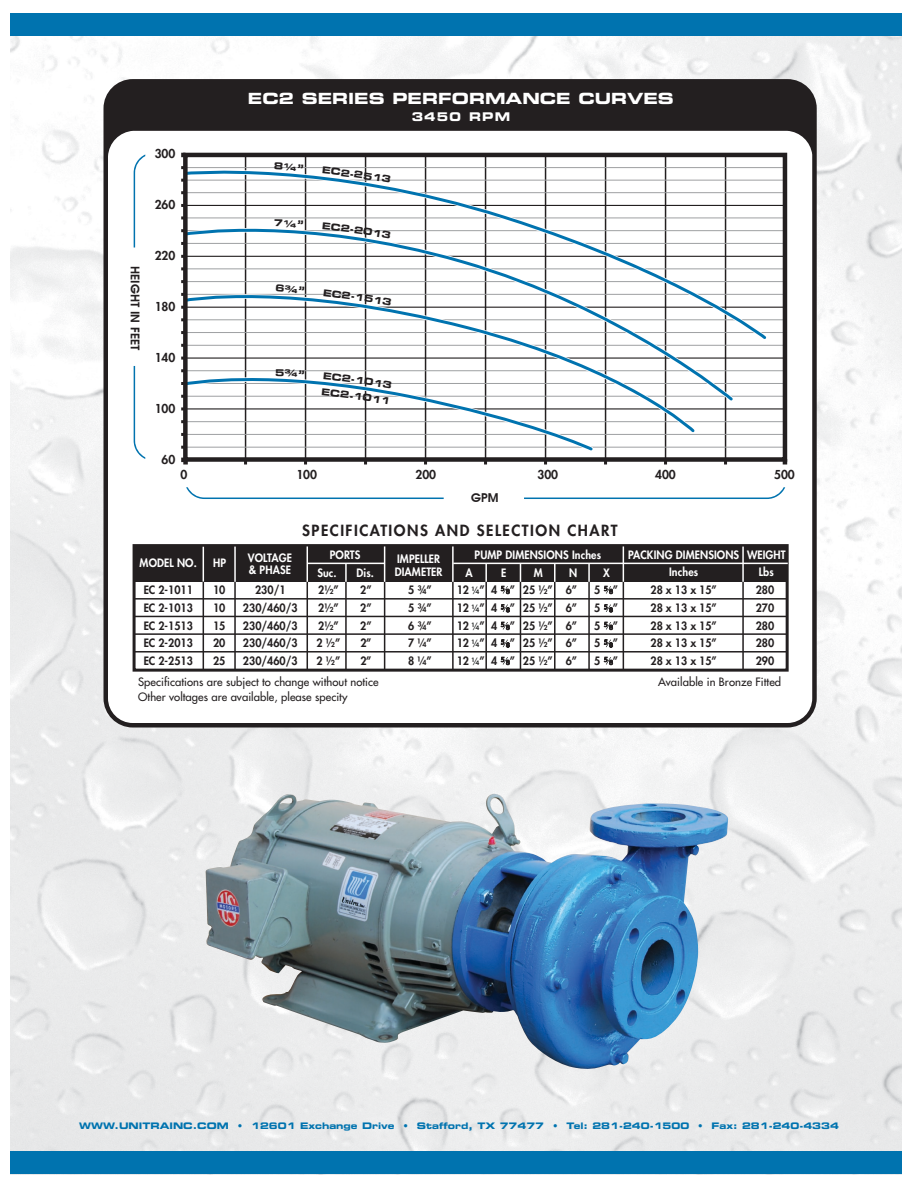
<style>
.page{position:relative;width:918px;height:1188px;background:#fff}
.page>*{position:absolute;margin:0;border:0;box-sizing:border-box;transform-origin:0 0}
.t1{font:15.45px "Eurostile Bold Extended Two";color:#fff}
.t2{font:800 15px "Futura";letter-spacing:.1em;color:#231f20}
.t3{font:800 12px "Futura";color:#231f20}
.t4{font:12px "Eurostile Bold Extended Two";letter-spacing:.1em;color:#fff}
.t5{font:700 12px "Advance";color:#231f20}
.t6{font:700 11.85px "Advance";color:#231f20}
.t7{font:800 11.25px/17.5px "Futura";color:#231f20;text-align:justify;scale:.95 1}
.t8{font:800 11.25px/17.5px "Futura";letter-spacing:.01em;color:#fff;text-align:center;scale:.95 1}
.t9{font:11.25px/15px "Futura";letter-spacing:.005em;color:#231f20}
.t10{font:9px "Eurostile Bold Extended Two";color:#0073af}
.s1{font-family:"Myriad";font-weight:400;color:#030505}
</style>
<div class="page">
<img style="left:10px;top:14px;width:891px;height:1160px">
<div style="left:11px;top:1152px;width:890px;height:22px;background:#0073af"></div>
<div style="left:11px;top:14px;width:890px;height:22px;background:#0073af"></div>
<svg style="left:104px;top:79px;width:713px;height:649px"></svg>
<hr style="left:245px;top:155px;width:1px;height:305px;background:#231f20">
<hr style="left:305px;top:155px;width:1px;height:305px;background:#231f20">
<hr style="left:365px;top:155px;width:1px;height:305px;background:#231f20">
<hr style="left:425px;top:155px;width:1px;height:305px;background:#231f20">
<hr style="left:485px;top:155px;width:1px;height:305px;background:#231f20">
<hr style="left:545px;top:155px;width:1px;height:305px;background:#231f20">
<hr style="left:605px;top:155px;width:1px;height:305px;background:#231f20">
<hr style="left:665px;top:155px;width:1px;height:305px;background:#231f20">
<hr style="left:725px;top:155px;width:1px;height:305px;background:#231f20">
<hr style="left:186px;top:447px;width:598px;height:1px;background:#9ea0a2">
<hr style="left:186px;top:434px;width:598px;height:1px;background:#9ea0a2">
<hr style="left:186px;top:421px;width:598px;height:1px;background:#9ea0a2">
<hr style="left:186px;top:396px;width:598px;height:1px;background:#9ea0a2">
<hr style="left:186px;top:383px;width:598px;height:1px;background:#9ea0a2">
<hr style="left:186px;top:370px;width:598px;height:1px;background:#9ea0a2">
<hr style="left:186px;top:345px;width:598px;height:1px;background:#9ea0a2">
<hr style="left:186px;top:332px;width:598px;height:1px;background:#9ea0a2">
<hr style="left:186px;top:319px;width:598px;height:1px;background:#9ea0a2">
<hr style="left:186px;top:294px;width:598px;height:1px;background:#9ea0a2">
<hr style="left:186px;top:281px;width:598px;height:1px;background:#9ea0a2">
<hr style="left:186px;top:268px;width:598px;height:1px;background:#9ea0a2">
<hr style="left:185px;top:408px;width:598px;height:2px;background:#231f20">
<hr style="left:185px;top:357px;width:598px;height:2px;background:#231f20">
<hr style="left:185px;top:307px;width:598px;height:1px;background:#231f20">
<hr style="left:185px;top:256px;width:598px;height:1px;background:#231f20">
<hr style="left:185px;top:205px;width:598px;height:1px;background:#231f20">
<hr style="left:186px;top:243px;width:598px;height:1px;background:#9ea0a2">
<hr style="left:186px;top:230px;width:598px;height:1px;background:#9ea0a2">
<hr style="left:186px;top:218px;width:598px;height:1px;background:#9ea0a2">
<hr style="left:186px;top:192px;width:598px;height:1px;background:#9ea0a2">
<hr style="left:186px;top:180px;width:598px;height:1px;background:#9ea0a2">
<hr style="left:186px;top:167px;width:598px;height:1px;background:#9ea0a2">
<svg style="left:134px;top:154px;width:11px;height:94px"></svg>
<svg style="left:134px;top:366px;width:11px;height:93px"></svg>
<svg style="left:186px;top:487px;width:258px;height:12px"></svg>
<svg style="left:524px;top:487px;width:261px;height:12px"></svg>
<svg style="left:783px;top:462px;width:4px;height:3px"></svg>
<svg style="left:188px;top:161px;width:580px;height:180px"></svg>
<svg style="left:188px;top:216px;width:546px;height:186px"></svg>
<svg style="left:188px;top:282px;width:508px;height:152px"></svg>
<div style="left:183px;top:153px;width:604px;height:309px;border:4px solid #231f20"></div>
<div style="left:134px;top:546px;width:653px;height:124px;background:#fff"></div>
<div style="left:133px;top:544px;width:656px;height:128px;border:3px solid #231f20"></div>
<hr style="left:173px;top:580px;width:615px;height:2px;background:#231f20">
<hr style="left:135px;top:598px;width:652px;height:2px;background:#231f20">
<hr style="left:135px;top:616px;width:652px;height:1px;background:#231f20">
<hr style="left:135px;top:633px;width:652px;height:2px;background:#231f20">
<hr style="left:135px;top:651px;width:652px;height:2px;background:#231f20">
<hr style="left:203px;top:581px;width:1px;height:89px;background:#231f20">
<hr style="left:234px;top:581px;width:2px;height:89px;background:#231f20">
<hr style="left:307px;top:580px;width:1px;height:90px;background:#231f20">
<hr style="left:345px;top:581px;width:2px;height:89px;background:#231f20">
<hr style="left:384px;top:580px;width:1px;height:90px;background:#231f20">
<hr style="left:485px;top:581px;width:2px;height:89px;background:#231f20">
<hr style="left:520px;top:581px;width:1px;height:89px;background:#231f20">
<hr style="left:554px;top:581px;width:2px;height:89px;background:#231f20">
<hr style="left:588px;top:581px;width:2px;height:89px;background:#231f20">
<hr style="left:623px;top:580px;width:1px;height:90px;background:#231f20">
<hr style="left:742px;top:580px;width:2px;height:90px;background:#231f20">
<div style="left:134px;top:545px;width:652px;height:36px;background:#231f20"></div>
<hr style="left:307px;top:563px;width:77px;height:1px;background:#fff">
<hr style="left:453px;top:563px;width:335px;height:1px;background:#fff">
<hr style="left:203px;top:547px;width:1px;height:35px;background:#fff">
<hr style="left:234px;top:547px;width:2px;height:35px;background:#fff">
<hr style="left:307px;top:546px;width:1px;height:36px;background:#fff">
<svg style="left:345px;top:564px;width:2px;height:18px"></svg>
<hr style="left:384px;top:546px;width:1px;height:36px;background:#fff">
<hr style="left:452px;top:580px;width:2px;height:90px;background:#231f20">
<hr style="left:452px;top:546px;width:2px;height:36px;background:#fff">
<svg style="left:485px;top:564px;width:2px;height:18px"></svg>
<svg style="left:520px;top:564px;width:1px;height:18px"></svg>
<svg style="left:554px;top:564px;width:2px;height:18px"></svg>
<svg style="left:588px;top:564px;width:2px;height:18px"></svg>
<hr style="left:623px;top:546px;width:1px;height:36px;background:#fff">
<hr style="left:742px;top:547px;width:2px;height:35px;background:#fff">
<svg style="left:501px;top:586px;width:9px;height:8px"></svg>
<svg style="left:501px;top:604px;width:9px;height:8px"></svg>
<svg style="left:501px;top:622px;width:9px;height:8px"></svg>
<svg style="left:501px;top:640px;width:9px;height:8px"></svg>
<svg style="left:501px;top:657px;width:9px;height:8px"></svg>
<svg style="left:604px;top:586px;width:9px;height:8px"></svg>
<svg style="left:604px;top:604px;width:9px;height:8px"></svg>
<svg style="left:604px;top:622px;width:9px;height:8px"></svg>
<svg style="left:604px;top:640px;width:9px;height:8px"></svg>
<svg style="left:604px;top:657px;width:9px;height:8px"></svg>
<img style="left:205px;top:794px;width:524px;height:277px">
<svg style="left:275px;top:220px;width:28px;height:7px"></svg>
<svg style="left:322px;top:223px;width:69px;height:16px"></svg>
<svg style="left:275px;top:163px;width:28px;height:8px"></svg>
<svg style="left:322px;top:167px;width:69px;height:16px"></svg>
<svg style="left:276px;top:284px;width:28px;height:9px"></svg>
<svg style="left:323px;top:289px;width:69px;height:17px"></svg>
<svg style="left:181px;top:369px;width:415px;height:96px"></svg>
<p class="t3" style="left:155px;top:146px;width:22px">300</p>
<p class="t3" style="left:155px;top:197px;width:22px">260</p>
<p class="t6" style="left:143px;top:266px;width:86px;rotate:90deg">HEIGHT IN FEET</p>
<p class="t3" style="left:155px;top:248px;width:22px">220</p>
<p class="t3" style="left:155px;top:299px;width:22px">180</p>
<p class="t3" style="left:155px;top:350px;width:22px">140</p>
<p class="t1" style="left:248px;top:88px;width:427px">EC2 SERIES PERFORMANCE CURVES</p>
<p class="t4" style="left:412px;top:108px;width:100px">3450 RPM</p>
<p class="t3" style="left:155px;top:401px;width:22px">100</p>
<p class="t3" style="left:162px;top:452px;width:15px">60</p>
<p class="t3" style="left:180px;top:467px;width:8px">0</p>
<p class="t3" style="left:296px;top:467px;width:22px">100</p>
<p class="t3" style="left:416px;top:467px;width:22px">200</p>
<p class="t3" style="left:538px;top:467px;width:22px">300</p>
<p class="t3" style="left:655px;top:467px;width:22px">400</p>
<p class="t3" style="left:774px;top:467px;width:22px">500</p>
<p class="t5" style="left:471px;top:489px;width:29px">GPM</p>
<p class="t2" style="left:302px;top:521px;width:317px">SPECIFICATIONS AND SELECTION CHART</p>
<p class="t8" style="left:140px;top:554px;width:62px">MODEL NO.</p>
<p class="t8" style="left:213px;top:554px;width:15px">HP</p>
<p class="t8" style="left:248px;top:551px;width:48px;line-height:12.6px;text-align:left">VOLTAGE &amp; PHASE</p>
<p class="t8" style="left:330px;top:545px;width:34px">PORTS</p>
<p class="t8" style="left:475px;top:545px;width:135px">PUMP DIMENSIONS Inches</p>
<p class="t8" style="left:395px;top:552px;width:52px;line-height:12.6px;text-align:left">IMPELLER<br>DIAMETER</p>
<p class="t8" style="left:317px;top:564px;width:22px">Suc.</p>
<p class="t8" style="left:357px;top:564px;width:20px">Dis.</p>
<p class="t8" style="left:501px;top:564px;width:7px">E</p>
<p class="t8" style="left:534px;top:564px;width:11px">M</p>
<p class="t8" style="left:569px;top:564px;width:10px">N</p>
<p class="t8" style="left:603px;top:564px;width:9px">X</p>
<p class="t8" style="left:465px;top:564px;width:9px">A</p>
<p class="t8" style="left:628px;top:546px;width:118px">PACKING DIMENSIONS<br>Inches</p>
<p class="t8" style="left:747px;top:546px;width:42px">WEIGHT<br>Lbs</p>
<p class="t7" style="left:144px;top:581px;width:53px">EC 2-1011<br>EC 2-1013<br>EC 2-1513<br>EC 2-2013<br>EC 2-2513</p>
<p class="t7" style="left:243px;top:581px;width:59px;text-align:center">230/1<br>230/460/3<br>230/460/3<br>230/460/3<br>230/460/3</p>
<p class="t7" style="left:317px;top:581px;width:26px;text-align:left">2½”<br>2½”<br>2½”<br>2 ½”<br>2 ½”</p>
<p class="t7" style="left:408px;top:581px;width:26px">5 ¾” 5 ¾” 6 ¾” 7 ¼” 8 ¼”</p>
<p class="t7" style="left:457px;top:581px;width:31px">12 <span class="s1">¼</span>” 12 <span class="s1">¼</span>” 12 <span class="s1">¼</span>” 12 <span class="s1">¼</span>” 12 <span class="s1">¼</span>”</p>
<p class="t7" style="left:491px;top:581px;width:26px">4 ” 4 ” 4 ” 4 ” 4 ”</p>
<p class="t7" style="left:523px;top:581px;width:33px">25 ½” 25 ½” 25 ½” 25 ½” 25 ½”</p>
<p class="t7" style="left:566px;top:581px;width:13px">6” 6” 6” 6” 6”</p>
<p class="t7" style="left:594px;top:581px;width:26px">5 ” 5 ” 5 ” 5 ” 5 ”</p>
<p class="t7" style="left:756px;top:581px;width:21px">280<br>270<br>280<br>280<br>290</p>
<p class="t7" style="left:213px;top:581px;width:15px">10<br>10<br>15<br>20<br>25</p>
<p class="t7" style="left:360px;top:581px;width:13px">2” 2” 2” 2” 2”</p>
<p class="t7" style="left:651px;top:581px;width:71px">28 x 13 x 15” 28 x 13 x 15” 28 x 13 x 15” 28 x 13 x 15” 28 x 13 x 15”</p>
<p class="t9" style="left:138px;top:675px;width:242px">Specifications are subject to change without notice<br>Other voltages are available, please specity</p>
<p class="t9" style="left:658px;top:675px;width:125px">Available in Bronze Fitted</p>
<p class="t10" style="left:79px;top:1119px;width:761px">WWW.UNITRAINC.COM • 12601 Exchange Drive • Stafford, TX 77477 • Tel: 281-240-1500 • Fax: 281-240-4334</p>
</div>
